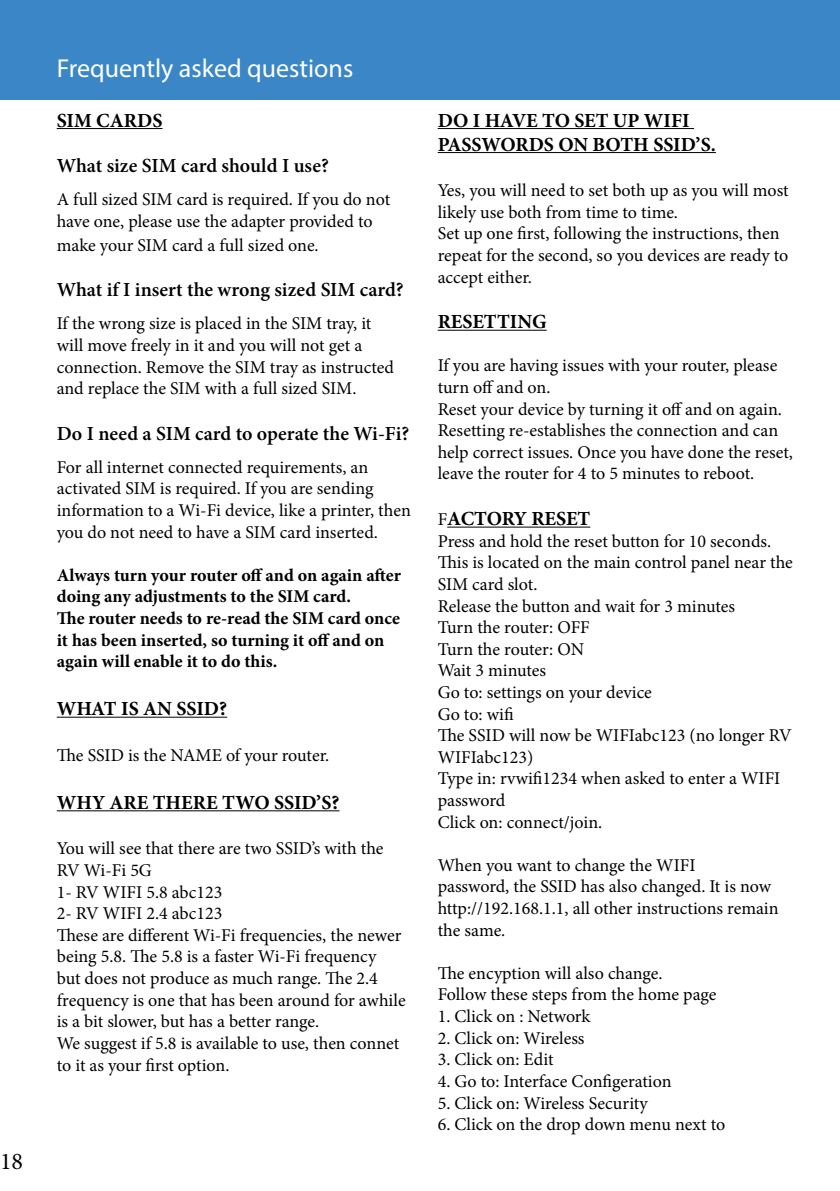
<style>
.page{position:relative;width:840px;height:1191px;background:#fff}
.page>*{position:absolute;margin:0;border:0;box-sizing:border-box;transform-origin:0 0}
.t1{font:26px "Myriad Pro";color:#fff}
.t2{font:24px "Minion Pro";color:#000}
.t3{font:700 20px/24px "Minion Pro";color:#000}
.t4{font:600 20px "Minion Pro";color:#000}
.t5{font:18px/21.6px "Minion Pro";letter-spacing:-.005em;color:#000}
.t6{font:700 18px/21.6px "Minion Pro";color:#000}
.s1{font-weight:400;font-size:18px}
</style>
<div class="page">
<div style="left:0;top:0;width:839px;height:99px;background:#3b86c6"></div>
<hr style="left:57px;top:128px;width:105px;height:1px;background:#000">
<hr style="left:57px;top:716px;width:170px;height:1px;background:#000">
<hr style="left:57px;top:810px;width:282px;height:1px;background:#000">
<hr style="left:437px;top:128px;width:256px;height:1px;background:#000">
<hr style="left:437px;top:152px;width:278px;height:1px;background:#000">
<hr style="left:437px;top:330px;width:109px;height:1px;background:#000">
<hr style="left:447px;top:526px;width:143px;height:1px;background:#000">
<h2 class="t2" style="left:0;top:1145px;width:25px">18</h2>
<h1 class="t1" style="left:57px;top:52px;width:298px">Frequently asked questions</h1>
<p class="t3" style="left:57px;top:108px;width:107px">SIM CARDS</p>
<p class="t4" style="left:57px;top:152px;width:273px">What size SIM card should I use?</p>
<p class="t5" style="left:57px;top:189px;width:335px">A full sized SIM card is required. If you do not have one, please use the adapter provided to</p>
<p class="t5" style="left:57px;top:234px;width:263px">make your SIM card a full sized one.</p>
<p class="t4" style="left:57px;top:276px;width:348px">What if I insert the wrong sized SIM card?</p>
<p class="t5" style="left:57px;top:313px;width:339px">If the wrong size is placed in the SIM tray, it will move freely in it and you will not get a connection. Remove the SIM tray as instructed and replace the SIM with a full sized SIM.</p>
<p class="t4" style="left:57px;top:419px;width:354px">Do I need a SIM card to operate the Wi-Fi?</p>
<p class="t5" style="left:57px;top:456px;width:355px">For all internet connected requirements, an activated SIM is required. If you are sending information to a Wi-Fi device, like a printer, then you do not need to have a SIM card inserted.</p>
<p class="t6" style="left:57px;top:564px;width:345px">Always turn your router off and on again after doing any adjustments to the SIM card.<br>The router needs to re-read the SIM card once it has been inserted, so turning it off and on again will enable it to do this.</p>
<p class="t3" style="left:57px;top:696px;width:172px">WHAT IS AN SSID?</p>
<p class="t5" style="left:57px;top:744px;width:274px">The SSID is the NAME of your router.</p>
<p class="t3" style="left:57px;top:790px;width:284px">WHY ARE THERE TWO SSID’S?</p>
<p class="t5" style="left:57px;top:838px;width:350px">You will see that there are two SSID’s with the RV Wi-Fi 5G<br>1- RV WIFI 5.8 abc123<br>2- RV WIFI 2.4 abc123<br>These are different Wi-Fi frequencies, the newer being 5.8. The 5.8 is a faster Wi-Fi frequency<br>but does not produce as much range. The 2.4 frequency is one that has been around for awhile is a bit slower, but has a better range.<br>We suggest if 5.8 is available to use, then connet to it as your first option.</p>
<p class="t3" style="left:437px;top:108px;width:279px">DO I HAVE TO SET UP WIFI<br>PASSWORDS ON BOTH SSID’S.</p>
<p class="t5" style="left:437px;top:180px;width:352px">Yes, you will need to set both up as you will most likely use both from time to time.<br>Set up one first, following the instructions, then repeat for the second, so you devices are ready to accept either.</p>
<p class="t3" style="left:437px;top:309px;width:110px">RESETTING</p>
<p class="t5" style="left:437px;top:355px;width:356px">If you are having issues with your router, please turn off and on.<br>Reset your device by turning it off and on again.<br>Resetting re-establishes the connection and can help correct issues. Once you have done the reset, leave the router for 4 to 5 minutes to reboot.</p>
<p class="t3" style="left:437px;top:506px;width:154px"><span class="s1">F</span>ACTORY RESET</p>
<p class="t5" style="left:437px;top:530px;width:356px">Press and hold the reset button for 10 seconds.<br>This is located on the main control panel near the<br>SIM card slot.<br>Release the button and wait for 3 minutes<br>Turn the router: OFF<br>Turn the router: ON<br>Wait 3 minutes<br>Go to: settings on your device<br>Go to: wifi<br>The SSID will now be WIFIabc123 (no longer RV<br>WIFIabc123)<br>Type in: rvwifi1234 when asked to enter a WIFI password<br>Click on: connect/join.</p>
<p class="t5" style="left:437px;top:854px;width:342px">When you want to change the WIFI<br>password, the SSID has also changed. It is now http://192.168.1.1, all other instructions remain the same.</p>
<p class="t5" style="left:437px;top:962px;width:280px">The encyption will also change.<br>Follow these steps from the home page</p>
<p class="t5" style="left:437px;top:1005px;width:154px">1. Click on : Network</p>
<p class="t5" style="left:437px;top:1027px;width:148px">2. Click on: Wireless</p>
<p class="t5" style="left:437px;top:1048px;width:117px">3. Click on: Edit</p>
<p class="t5" style="left:437px;top:1070px;width:235px">4. Go to: Interface Configeration</p>
<p class="t5" style="left:437px;top:1092px;width:211px">5. Click on: Wireless Security</p>
<p class="t5" style="left:437px;top:1113px;width:289px">6. Click on the drop down menu next to</p>
</div>
